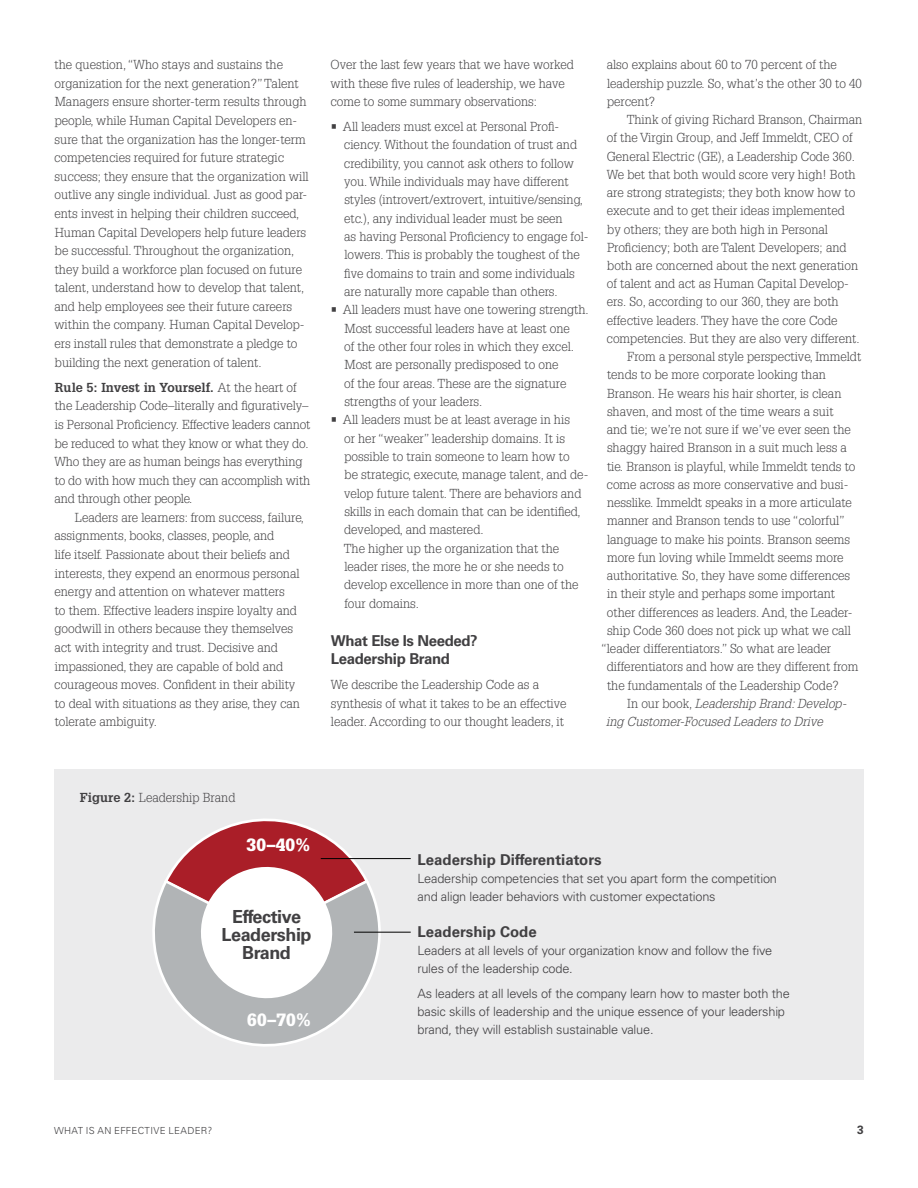
<style>
.page{position:relative;width:918px;height:1188px;background:#fff}
.page>*{position:absolute;margin:0;border:0;box-sizing:border-box;transform-origin:0 0}
.t1{font:700 18px/18px "Univers";letter-spacing:-.025em;color:#414042;text-align:center}
.t2{font:900 17.4px "Glypha";letter-spacing:.015em;color:#fff}
.t3{font:700 15px "Univers";color:#414042}
.t4{font:700 15px/18.3px "Univers";letter-spacing:-.025em;color:#414042}
.t5{font:300 12.75px/18.6px "Glypha";color:#414042}
.t6{font:300 12.75px/18px "Univers";letter-spacing:-.015em;color:#414042}
.t7{font:italic 300 12.75px "Glypha";color:#414042}
.t8{font:700 12px "Univers";color:#414042}
.t9{font:300 9.75px "Univers";letter-spacing:.03em;color:#414042}
.s1{font-weight:700}
.s2{font-style:normal}
</style>
<div class="page">
<div style="left:54px;top:770px;width:810px;height:310px;background:#ebebec"></div>
<svg style="left:152px;top:886px;width:235px;height:161px"></svg>
<svg style="left:162px;top:819px;width:208px;height:188px"></svg>
<hr style="left:321px;top:858px;width:90px;height:1px;background:#000">
<hr style="left:354px;top:932px;width:57px;height:1px;background:#000">
<p class="t5" style="left:54px;top:56px;width:256px">the question, “Who stays and sustains the organization for the next generation?” Talent Managers ensure shorter-term results through people, while Human Capital Developers en&shy;sure that the organization has the longer-term competencies required for future strategic success; they ensure that the organization will outlive any single individual. Just as good par&shy;ents invest in helping their children succeed, Human Capital Developers help future leaders be successful. Throughout the organization, they build a workforce plan focused on future talent, understand how to develop that talent, and help employees see their future careers within the company. Human Capital Develop&shy;ers install rules that demonstrate a pledge to building the next generation of talent.</p>
<p class="t5" style="left:55px;top:378px;width:257px"><span class="s1">Rule 5: Invest in Yourself.</span> At the heart of the Leadership Code–literally and figuratively– is Personal Proficiency. Effective leaders cannot be reduced to what they know or what they do.<br>Who they are as human beings has everything to do with how much they can accomplish with and through other people.</p>
<p class="t5" style="left:54px;top:508px;width:251px;text-indent:21px">Leaders are learners: from success, failure, assignments, books, classes, people, and<br>life itself. Passionate about their beliefs and interests, they expend an enormous personal energy and attention on whatever matters<br>to them. Effective leaders inspire loyalty and goodwill in others because they themselves act with integrity and trust. Decisive and impassioned, they are capable of bold and courageous moves. Confident in their ability to deal with situations as they arise, they can tolerate ambiguity.</p>
<p class="t5" style="left:330px;top:56px;width:245px">Over the last few years that we have worked with these five rules of leadership, we have come to some summary observations:</p>
<p class="t5" style="left:344px;top:118px;width:246px;text-indent:-13px">• All leaders must excel at Personal Profi&shy;ciency. Without the foundation of trust and credibility, you cannot ask others to follow you. While individuals may have different styles (introvert/extrovert, intuitive/sensing, etc.), any individual leader must be seen<br>as having Personal Proficiency to engage fol&shy;lowers. This is probably the toughest of the five domains to train and some individuals are naturally more capable than others.</p>
<p class="t5" style="left:344px;top:301px;width:246px;text-indent:-13px">• All leaders must have one towering strength.<br>Most successful leaders have at least one<br>of the other four roles in which they excel.<br>Most are personally predisposed to one<br>of the four areas. These are the signature strengths of your leaders.</p>
<p class="t5" style="left:344px;top:411px;width:246px;text-indent:-13px">• All leaders must be at least average in his<br>or her “weaker” leadership domains. It is possible to train someone to learn how to<br>be strategic, execute, manage talent, and de&shy;velop future talent. There are behaviors and skills in each domain that can be identified, developed, and mastered.<br>The higher up the organization that the leader rises, the more he or she needs to develop excellence in more than one of the four domains.</p>
<p class="t4" style="left:331px;top:632px;width:149px">What Else Is Needed?<br>Leadership Brand</p>
<p class="t5" style="left:331px;top:676px;width:237px">We describe the Leadership Code as a synthesis of what it takes to be an effective leader. According to our thought leaders, it</p>
<p class="t5" style="left:607px;top:56px;width:257px">also explains about 60 to 70 percent of the leadership puzzle. So, what’s the other 30 to 40 percent?</p>
<p class="t5" style="left:627px;top:110px;width:237px">Think of giving Richard Branson, Chairman</p>
<p class="t5" style="left:607px;top:129px;width:247px">of the Virgin Group, and Jeff Immeldt, CEO of</p>
<p class="t5" style="left:607px;top:147px;width:250px">General Electric (GE), a Leadership Code 360.</p>
<p class="t5" style="left:607px;top:165px;width:250px">We bet that both would score very high! Both</p>
<p class="t5" style="left:607px;top:183px;width:250px">are strong strategists; they both know how to</p>
<p class="t5" style="left:607px;top:202px;width:240px">execute and to get their ideas implemented</p>
<p class="t5" style="left:607px;top:220px;width:222px">by others; they are both high in Personal</p>
<p class="t5" style="left:607px;top:238px;width:241px">Proficiency; both are Talent Developers; and</p>
<p class="t5" style="left:607px;top:256px;width:252px">both are concerned about the next generation</p>
<p class="t5" style="left:607px;top:275px;width:244px">of talent and act as Human Capital Develop-</p>
<p class="t5" style="left:607px;top:293px;width:233px">ers. So, according to our 360, they are both</p>
<p class="t5" style="left:607px;top:311px;width:232px">effective leaders. They have the core Code</p>
<p class="t5" style="left:607px;top:329px;width:255px">competencies. But they are also very different.</p>
<p class="t5" style="left:627px;top:348px;width:236px">From a personal style perspective, Immeldt</p>
<p class="t5" style="left:607px;top:366px;width:220px">tends to be more corporate looking than</p>
<p class="t5" style="left:607px;top:384px;width:236px">Branson. He wears his hair shorter, is clean</p>
<p class="t5" style="left:607px;top:402px;width:228px">shaven, and most of the time wears a suit</p>
<p class="t5" style="left:607px;top:421px;width:246px">and tie; we’re not sure if we’ve ever seen the</p>
<p class="t5" style="left:607px;top:439px;width:241px">shaggy haired Branson in a suit much less a</p>
<p class="t5" style="left:607px;top:457px;width:250px">tie. Branson is playful, while Immeldt tends to</p>
<p class="t5" style="left:607px;top:475px;width:243px">come across as more conservative and busi-</p>
<p class="t5" style="left:607px;top:494px;width:246px">nesslike. Immeldt speaks in a more articulate</p>
<p class="t5" style="left:607px;top:512px;width:239px">manner and Branson tends to use “colorful”</p>
<p class="t5" style="left:607px;top:530px;width:245px">language to make his points. Branson seems</p>
<p class="t5" style="left:607px;top:548px;width:238px">more fun loving while Immeldt seems more</p>
<p class="t5" style="left:607px;top:567px;width:245px">authoritative. So, they have some differences</p>
<p class="t5" style="left:607px;top:585px;width:230px">in their style and perhaps some important</p>
<p class="t5" style="left:607px;top:603px;width:247px">other differences as leaders. And, the Leader-</p>
<p class="t5" style="left:607px;top:621px;width:245px">ship Code 360 does not pick up what we call</p>
<p class="t5" style="left:601px;top:640px;width:231px">“leader differentiators.” So what are leader</p>
<p class="t5" style="left:607px;top:658px;width:253px">differentiators and how are they different from</p>
<p class="t5" style="left:607px;top:676px;width:233px">the fundamentals of the Leadership Code?</p>
<p class="t7" style="left:627px;top:696px;width:221px"><span class="s2">In our book,</span> Leadership Brand: Develop-</p>
<p class="t7" style="left:606px;top:714px;width:218px">ing Customer-Focused Leaders to Drive</p>
<p class="t5" style="left:80px;top:788px;width:157px"><span class="s1">Figure 2:</span> Leadership Brand</p>
<h2 class="t2" style="left:246px;top:834px;width:65px">30–40%</h2>
<h1 class="t1" style="left:222px;top:908px;width:91px">Effective<br>Leadership<br>Brand</h1>
<h2 class="t2" style="left:247px;top:1009px;width:65px">60–70%</h2>
<p class="t3" style="left:418px;top:851px;width:186px">Leadership Differentiators</p>
<p class="t6" style="left:418px;top:870px;width:361px">Leadership competencies that set you apart form the competition and align leader behaviors with customer expectations</p>
<p class="t3" style="left:418px;top:923px;width:121px">Leadership Code</p>
<p class="t6" style="left:418px;top:942px;width:356px">Leaders at all levels of your organization know and follow the five rules of the leadership code.</p>
<p class="t6" style="left:418px;top:985px;width:374px">As leaders at all levels of the company learn how to master both the basic skills of leadership and the unique essence of your leadership brand, they will establish sustainable value.</p>
<p class="t9" style="left:54px;top:1124px;width:160px">WHAT IS AN EFFECTIVE LEADER?</p>
<p class="t8" style="left:857px;top:1123px;width:8px">3</p>
</div>
